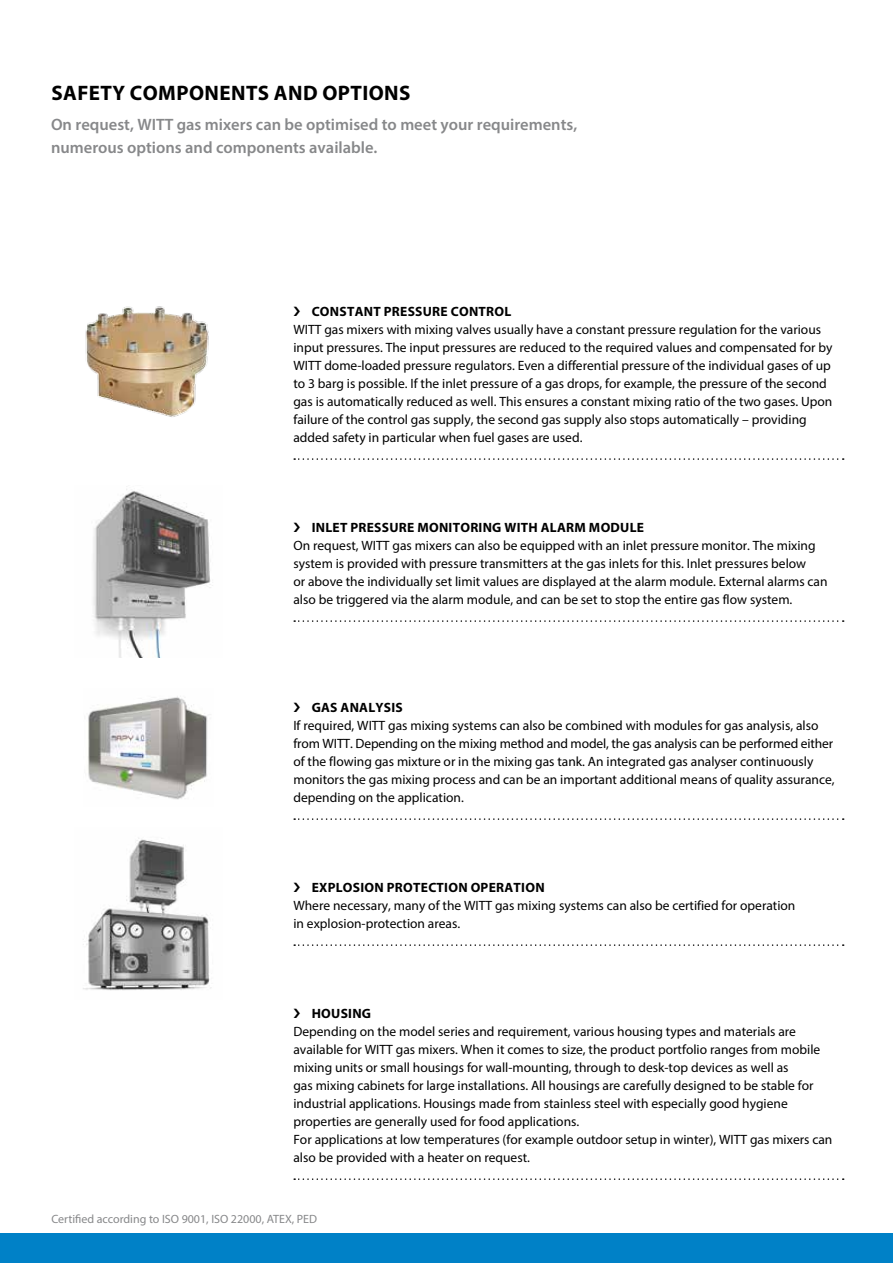
<style>
.page{position:relative;width:893px;height:1263px;background:#fff}
.page>*{position:absolute;margin:0;border:0;box-sizing:border-box;transform-origin:0 0}
.t1{font:700 21px "Myriad Pro";letter-spacing:.02em;color:#000}
.t2{font:600 16.5px/22.5px "Myriad Pro";color:#87888a}
.t3{font:13.5px/18px "Myriad Pro";color:#000}
.t4{font:700 13.5px "Myriad Pro";letter-spacing:.02em;color:#000}
.t5{font:12px "Myriad Pro";color:#87888a}
</style>
<div class="page">
<img style="left:93px;top:489px;width:120px;height:169px">
<div style="left:0;top:1234px;width:893px;height:29px;background:#0081c7"></div>
<svg style="left:294px;top:458px;width:550px;height:2px"></svg>
<svg style="left:294px;top:620px;width:550px;height:2px"></svg>
<svg style="left:294px;top:818px;width:550px;height:2px"></svg>
<svg style="left:294px;top:1178px;width:550px;height:2px"></svg>
<svg style="left:294px;top:944px;width:550px;height:2px"></svg>
<img style="left:83px;top:838px;width:129px;height:153px">
<img style="left:85px;top:306px;width:124px;height:111px">
<img style="left:88px;top:696px;width:120px;height:104px">
<h1 class="t1" style="left:52px;top:79px;width:360px">SAFETY COMPONENTS AND OPTIONS</h1>
<p class="t2" style="left:51px;top:113px;width:528px">On request, WITT gas mixers can be optimised to meet your requirements, numerous options and components available.</p>
<p class="t4" style="left:312px;top:302px;width:201px">CONSTANT PRESSURE CONTROL</p>
<p class="t3" style="left:293px;top:320px;width:540px">WITT gas mixers with mixing valves usually have a constant pressure regulation for the various input pressures. The input pressures are reduced to the required values and compensated for by WITT dome-loaded pressure regulators. Even a differential pressure of the individual gases of up to 3 barg is possible. If the inlet pressure of a gas drops, for example, the pressure of the second gas is automatically reduced as well. This ensures a constant mixing ratio of the two gases. Upon failure of the control gas supply, the second gas supply also stops automatically – providing added safety in particular when fuel gases are used.</p>
<p class="t4" style="left:312px;top:518px;width:334px">INLET PRESSURE MONITORING WITH ALARM MODULE</p>
<p class="t3" style="left:293px;top:536px;width:536px">On request, WITT gas mixers can also be equipped with an inlet pressure monitor. The mixing system is provided with pressure transmitters at the gas inlets for this. Inlet pressures below<br>or above the individually set limit values are displayed at the alarm module. External alarms can also be triggered via the alarm module, and can be set to stop the entire gas flow system.</p>
<p class="t4" style="left:312px;top:698px;width:93px">GAS ANALYSIS</p>
<p class="t3" style="left:293px;top:716px;width:543px">If required, WITT gas mixing systems can also be combined with modules for gas analysis, also from WITT. Depending on the mixing method and model, the gas analysis can be performed either of the flowing gas mixture or in the mixing gas tank. An integrated gas analyser continuously monitors the gas mixing process and can be an important additional means of quality assurance, depending on the application.</p>
<p class="t4" style="left:312px;top:878px;width:235px">EXPLOSION PROTECTION OPERATION</p>
<p class="t3" style="left:293px;top:896px;width:504px">Where necessary, many of the WITT gas mixing systems can also be certified for operation in explosion-protection areas.</p>
<p class="t4" style="left:312px;top:1004px;width:61px">HOUSING</p>
<p class="t3" style="left:293px;top:1022px;width:541px">Depending on the model series and requirement, various housing types and materials are available for WITT gas mixers. When it comes to size, the product portfolio ranges from mobile mixing units or small housings for wall-mounting, through to desk-top devices as well as<br>gas mixing cabinets for large installations. All housings are carefully designed to be stable for industrial applications. Housings made from stainless steel with especially good hygiene properties are generally used for food applications.<br>For applications at low temperatures (for example outdoor setup in winter), WITT gas mixers can also be provided with a heater on request.</p>
<p class="t5" style="left:51px;top:1212px;width:267px">Certified according to ISO 9001, ISO 22000, ATEX, PED</p>
</div>
